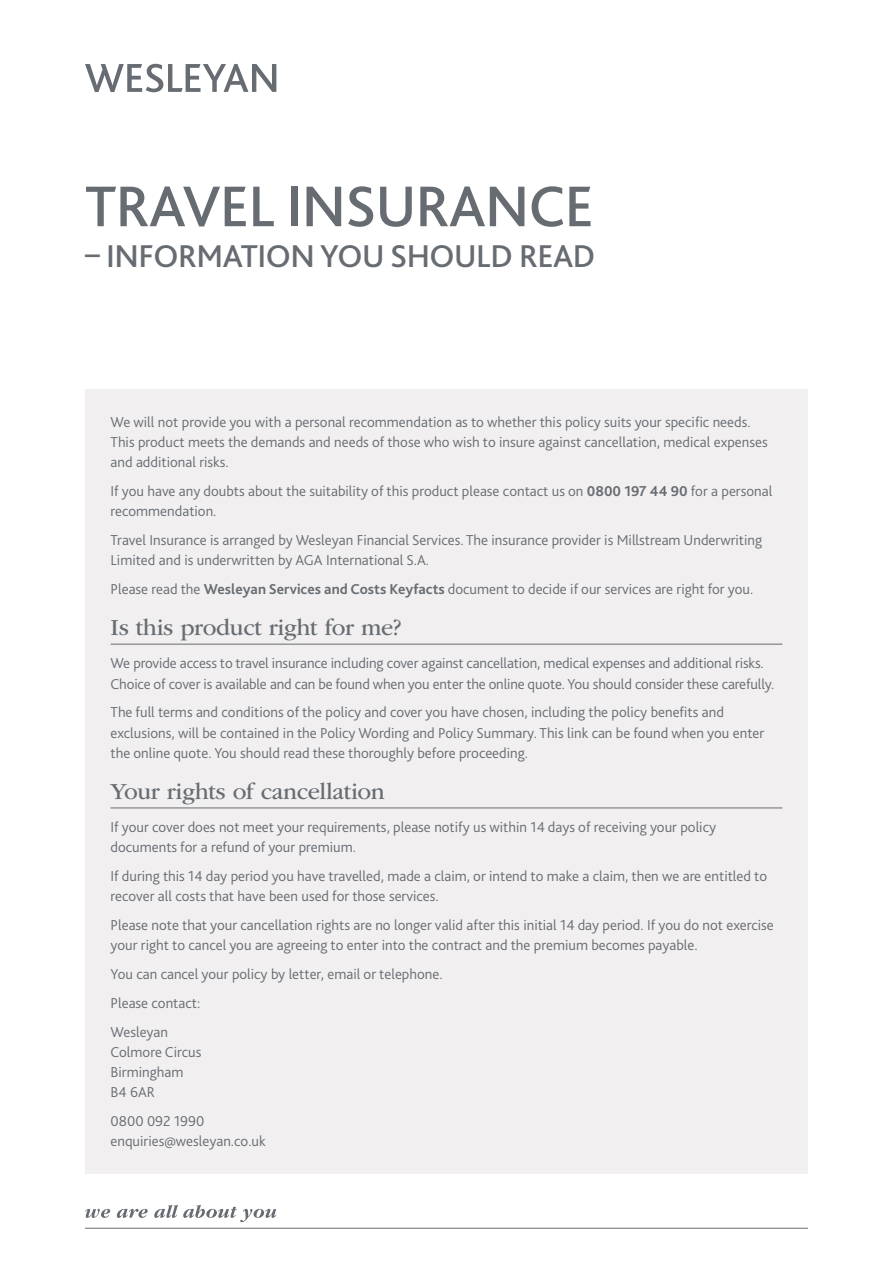
<style>
.page{position:relative;width:893px;height:1263px;background:#fff}
.page>*{position:absolute;margin:0;border:0;box-sizing:border-box;transform-origin:0 0}
.Main_Title_-_2pp{font:500 60px "Bliss 2";letter-spacing:-.015em;color:#676c72}
.Main_Title_-_2pp-2{font:500 33px "Bliss 2";letter-spacing:-.015em;color:#676c72}
.Main_heading_-_SCDD{font:24px "ITC Garamond Std";letter-spacing:-.015em;color:#676c72}
.SCDD_Copy{font:300 15px/20.2px "Bliss 2";color:#676c72}
.s1{font-weight:700}
</style>
<div class="page">
<svg style="left:85px;top:64px;width:191px;height:28px"></svg>
<svg style="left:85px;top:1209px;width:25px;height:9px"></svg>
<svg style="left:117px;top:1209px;width:31px;height:9px"></svg>
<svg style="left:154px;top:1205px;width:122px;height:17px"></svg>
<hr style="left:85px;top:1228px;width:723px;height:1px;background:#676c72">
<div style="left:85px;top:390px;width:723px;height:784px;background:#f1eff0"></div>
<hr style="left:111px;top:644px;width:671px;height:1px;background:#676c72">
<hr style="left:111px;top:807px;width:671px;height:1px;background:#676c72">
<p class="Main_Title_-_2pp" style="left:85px;top:169px;width:510px">TRAVEL INSURANCE</p>
<p class="Main_Title_-_2pp-2" style="left:85px;top:235px;width:512px">– INFORMATION YOU SHOULD READ</p>
<p class="SCDD_Copy" style="left:111px;top:411px;width:659px">We will not provide you with a personal recommendation as to whether this policy suits your specific needs.<br>This product meets the demands and needs of those who wish to insure against cancellation, medical expenses and additional risks.</p>
<p class="SCDD_Copy" style="left:111px;top:480px;width:663px">If you have any doubts about the suitability of this product please contact us on <span class="s1">0800 197 44 90</span> for a personal recommendation.</p>
<p class="SCDD_Copy" style="left:111px;top:529px;width:653px">Travel Insurance is arranged by Wesleyan Financial Services. The insurance provider is Millstream Underwriting<br>Limited and is underwritten by AGA International S.A.</p>
<p class="SCDD_Copy" style="left:111px;top:578px;width:644px">Please read the <span class="s1">Wesleyan Services and Costs Keyfacts</span> document to decide if our services are right for you.</p>
<p class="Main_heading_-_SCDD" style="left:111px;top:615px;width:292px">Is this product right for me?</p>
<p class="SCDD_Copy" style="left:111px;top:653px;width:665px">We provide access to travel insurance including cover against cancellation, medical expenses and additional risks.<br>Choice of cover is available and can be found when you enter the online quote. You should consider these carefully.</p>
<p class="SCDD_Copy" style="left:111px;top:702px;width:655px">The full terms and conditions of the policy and cover you have chosen, including the policy benefits and exclusions, will be contained in the Policy Wording and Policy Summary. This link can be found when you enter the online quote. You should read these thoroughly before proceeding.</p>
<p class="Main_heading_-_SCDD" style="left:111px;top:778px;width:276px">Your rights of cancellation</p>
<p class="SCDD_Copy" style="left:111px;top:816px;width:607px">If your cover does not meet your requirements, please notify us within 14 days of receiving your policy documents for a refund of your premium.</p>
<p class="SCDD_Copy" style="left:111px;top:865px;width:658px">If during this 14 day period you have travelled, made a claim, or intend to make a claim, then we are entitled to recover all costs that have been used for those services.</p>
<p class="SCDD_Copy" style="left:111px;top:915px;width:665px">Please note that your cancellation rights are no longer valid after this initial 14 day period. If you do not exercise your right to cancel you are agreeing to enter into the contract and the premium becomes payable.</p>
<p class="SCDD_Copy" style="left:111px;top:964px;width:334px">You can cancel your policy by letter, email or telephone.</p>
<p class="SCDD_Copy" style="left:111px;top:992px;width:91px">Please contact:</p>
<p class="SCDD_Copy" style="left:111px;top:1021px;width:92px">Wesleyan<br>Colmore Circus<br>Birmingham<br>B4 6AR</p>
<p class="SCDD_Copy" style="left:111px;top:1111px;width:157px">0800 092 1990 enquiries@wesleyan.co.uk</p>
</div>
